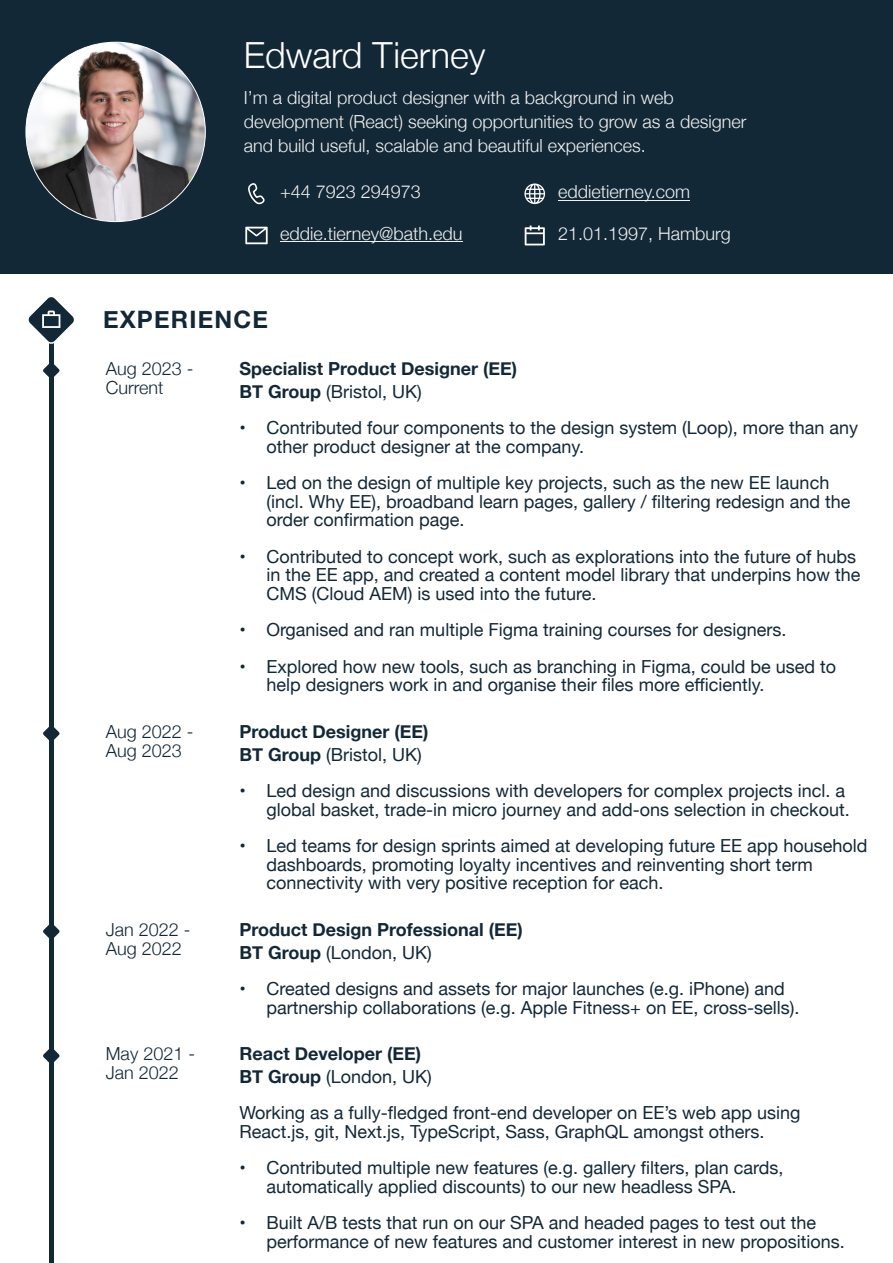
<style>
.page{position:relative;width:893px;height:1263px;background:#fff}
.page>*{position:absolute;margin:0;border:0;box-sizing:border-box;transform-origin:0 0}
.t1{font:300 36px "Helvetica Neue";color:#fff}
.t2{font:700 24px "Helvetica Neue";letter-spacing:.05em;color:#132837}
.t3{font:18px/18.5px "Helvetica Neue";color:#132837}
.t4{font:300 18px/24px "Helvetica Neue";color:#f1f1f1}
.t5{font:700 18px/22.5px "Helvetica Neue";color:#132837}
.t6{font:300 18px/18.5px "Helvetica Neue";color:#132837}
.s1{font-weight:400}
</style>
<div class="page">
<div style="left:0;top:0;width:893px;height:274px;background:#132837"></div>
<img style="left:26px;top:42px;width:179px;height:180px;border-radius:50%">
<hr style="left:280px;top:242px;width:182px;height:1px;background:#f1f1f1">
<hr style="left:558px;top:200px;width:132px;height:1px;background:#f1f1f1">
<svg style="left:248px;top:183px;width:17px;height:22px"></svg>
<svg style="left:525px;top:225px;width:20px;height:20px"></svg>
<svg style="left:245px;top:227px;width:23px;height:17px"></svg>
<svg style="left:524px;top:183px;width:21px;height:21px"></svg>
<div style="left:49px;top:344px;width:5px;height:919px;background:#132837"></div>
<svg style="left:43px;top:727px;width:17px;height:13px"></svg>
<svg style="left:43px;top:364px;width:17px;height:13px"></svg>
<svg style="left:43px;top:1049px;width:17px;height:14px"></svg>
<svg style="left:28px;top:297px;width:46px;height:47px"></svg>
<svg style="left:43px;top:924px;width:17px;height:14px"></svg>
<h1 class="t1" style="left:244px;top:33px;width:243px">Edward Tierney</h1>
<p class="t4" style="left:244px;top:85px;width:504px">I’m a digital product designer with a background in web development (React) seeking opportunities to grow as a designer and build useful, scalable and beautiful experiences.</p>
<p class="t4" style="left:280px;top:179px;width:142px">+44 7923 294973</p>
<p class="t4" style="left:280px;top:221px;width:184px">eddie.tierney@bath.edu</p>
<p class="t4" style="left:558px;top:221px;width:174px">21.01.1997, Hamburg</p>
<p class="t4" style="left:558px;top:179px;width:133px">eddietierney.com</p>
<h2 class="t2" style="left:103px;top:305px;width:167px">EXPERIENCE</h2>
<p class="t6" style="left:106px;top:359px;width:89px">Aug 2023 -<br>Current</p>
<p class="t6" style="left:106px;top:722px;width:89px">Aug 2022 -<br>Aug 2023</p>
<p class="t5" style="left:239px;top:357px;width:279px">Specialist Product Designer (EE)<br>BT Group <span class="s1">(Bristol, UK)</span></p>
<p class="t3" style="left:266px;top:418px;width:593px;text-indent:-27px">• Contributed four components to the design system (Loop), more than any other product designer at the company.</p>
<p class="t3" style="left:266px;top:473px;width:586px;text-indent:-27px">• Led on the design of multiple key projects, such as the new EE launch (incl. Why EE), broadband learn pages, gallery / filtering redesign and the order confirmation page.</p>
<p class="t3" style="left:266px;top:547px;width:595px;text-indent:-27px">• Contributed to concept work, such as explorations into the future of hubs in the EE app, and created a content model library that underpins how the<br>CMS (Cloud AEM) is used into the future.</p>
<p class="t3" style="left:239px;top:620px;width:549px">• Organised and ran multiple Figma training courses for designers.</p>
<p class="t3" style="left:266px;top:657px;width:571px;text-indent:-27px">• Explored how new tools, such as branching in Figma, could be used to help designers work in and organise their files more efficiently.</p>
<p class="t5" style="left:239px;top:720px;width:191px">Product Designer (EE)<br>BT Group <span class="s1">(Bristol, UK)</span></p>
<p class="t3" style="left:239px;top:781px;width:612px;text-align:right">• Led design and discussions with developers for complex projects incl. a global basket, trade-in micro journey and add-ons selection in checkout.</p>
<p class="t3" style="left:266px;top:836px;width:602px;text-indent:-27px">• Led teams for design sprints aimed at developing future EE app household dashboards, promoting loyalty incentives and reinventing short term connectivity with very positive reception for each.</p>
<p class="t6" style="left:106px;top:920px;width:86px">Jan 2022 -<br>Aug 2022</p>
<p class="t5" style="left:239px;top:918px;width:285px">Product Design Professional (EE)<br>BT Group <span class="s1">(London, UK)</span></p>
<p class="t3" style="left:266px;top:979px;width:534px;text-indent:-27px">• Created designs and assets for major launches (e.g. iPhone) and partnership collaborations (e.g. Apple Fitness+ on EE, cross-sells).</p>
<p class="t6" style="left:106px;top:1044px;width:91px">May 2021 -<br>Jan 2022</p>
<p class="t5" style="left:239px;top:1042px;width:194px">React Developer (EE)<br>BT Group <span class="s1">(London, UK)</span></p>
<p class="t3" style="left:239px;top:1103px;width:563px">Working as a fully-fledged front-end developer on EE’s web app using<br>React.js, git, Next.js, TypeScript, Sass, GraphQL amongst others.</p>
<p class="t3" style="left:266px;top:1158px;width:519px;text-indent:-27px">• Contributed multiple new features (e.g. gallery filters, plan cards, automatically applied discounts) to our new headless SPA.</p>
<p class="t3" style="left:266px;top:1213px;width:580px;text-indent:-27px">• Built A/B tests that run on our SPA and headed pages to test out the performance of new features and customer interest in new propositions.</p>
</div>
